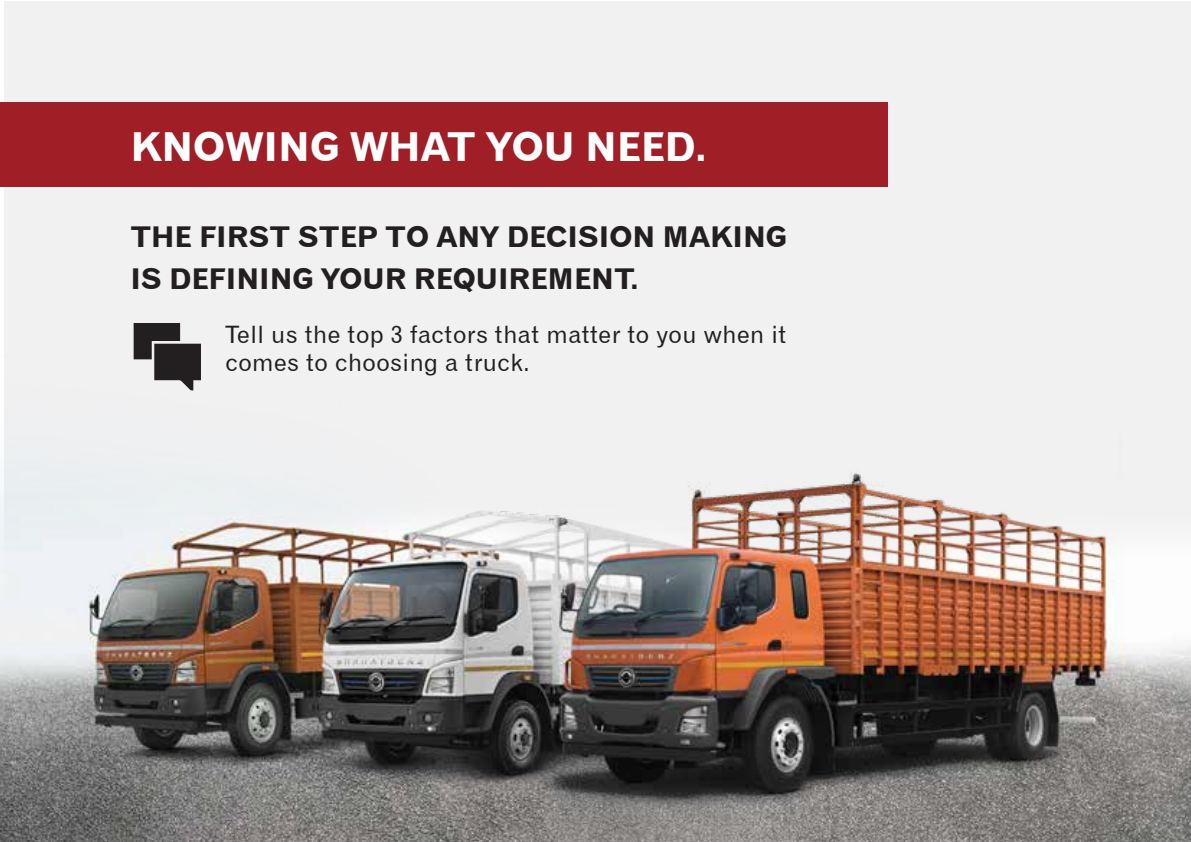
<style>
.page{position:relative;width:1191px;height:842px;background:#fff}
.page>*{position:absolute;margin:0;border:0;box-sizing:border-box;transform-origin:0 0}
.t1{font:40px "Gothic 720 BT Bold B";color:#fff}
.t2{font:28.6px/41.6px "Gothic 720 BT Bold B";color:#231f20}
.t3{font:24px/28.8px "Gothic 720 BT Roman B";letter-spacing:.02em;color:#231f20}
</style>
<div class="page">
<img style="left:0;top:1px;width:1191px;height:841px">
<div style="left:0;top:102px;width:887px;height:84px;background:#a01e25"></div>
<svg style="left:134px;top:323px;width:67px;height:68px"></svg>
<h1 class="t1" style="left:130px;top:123px;width:577px">KNOWING WHAT YOU NEED.</h1>
<p class="t2" style="left:130px;top:216px;width:658px">THE FIRST STEP TO ANY DECISION MAKING<br>IS DEFINING YOUR REQUIREMENT.</p>
<p class="t3" style="left:225px;top:319px;width:562px">Tell us the top 3 factors that matter to you when it comes to choosing a truck.</p>
</div>
